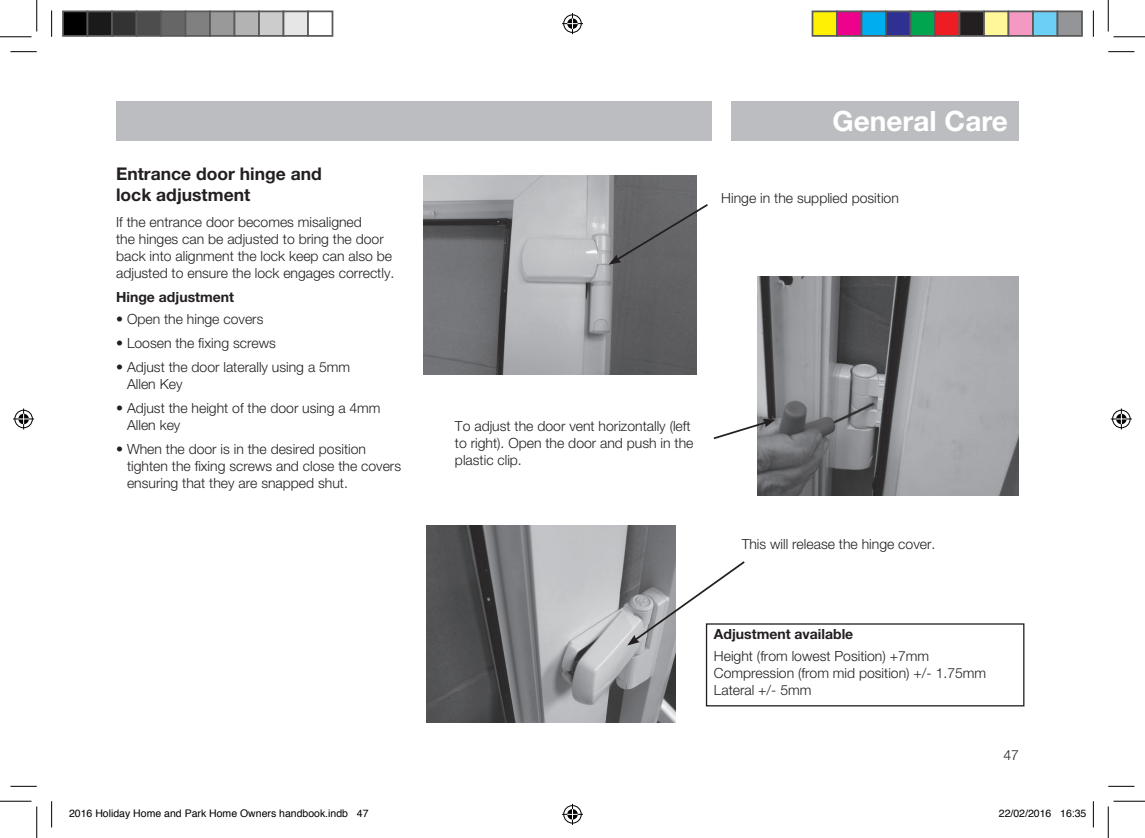
<style>
.page{position:relative;width:1145px;height:838px;background:#fff}
.page>*{position:absolute;margin:0;border:0;box-sizing:border-box;transform-origin:0 0}
.t1{font:700 28px "Helvetica Neue";color:#fff}
.t2{font:700 17.5px/21px "Helvetica Neue";color:#231f20}
.t3{font:300 14px/16.8px "Helvetica Neue";color:#231f20}
.t4{font:700 14px "Helvetica Neue";color:#231f20}
.t5{font:10.5px "Helvetica";color:#000}
</style>
<div class="page">
<div style="left:116px;top:101px;width:595px;height:40px;background:#bcbdc0"></div>
<div style="left:731px;top:101px;width:288px;height:40px;background:#bcbdc0"></div>
<img style="left:424px;top:176px;width:273px;height:198px">
<svg style="left:609px;top:202px;width:99px;height:63px;background:#747477"></svg>
<img style="left:757px;top:276px;width:262px;height:219px">
<svg style="left:713px;top:419px;width:63px;height:21px"></svg>
<img style="left:427px;top:525px;width:249px;height:197px">
<svg style="left:627px;top:559px;width:118px;height:86px"></svg>
<div style="left:706px;top:623px;width:318px;height:83px;border:1px solid #231f20"></div>
<svg style="left:10px;top:51px;width:27px;height:1px"></svg>
<svg style="left:1108px;top:51px;width:26px;height:1px"></svg>
<svg style="left:10px;top:786px;width:27px;height:1px"></svg>
<svg style="left:1108px;top:786px;width:26px;height:1px"></svg>
<svg style="left:51px;top:10px;width:1px;height:27px"></svg>
<svg style="left:51px;top:801px;width:1px;height:26px"></svg>
<svg style="left:1093px;top:10px;width:1px;height:27px"></svg>
<svg style="left:1093px;top:801px;width:1px;height:26px"></svg>
<hr style="left:0;top:36px;width:32px;height:1px;background:#000">
<hr style="left:1113px;top:36px;width:32px;height:1px;background:#000">
<hr style="left:0;top:800px;width:32px;height:1px;background:#000">
<hr style="left:1113px;top:800px;width:32px;height:1px;background:#000">
<hr style="left:36px;top:0;width:1px;height:31px;background:#000">
<hr style="left:36px;top:806px;width:1px;height:31px;background:#000">
<hr style="left:1108px;top:0;width:1px;height:31px;background:#000">
<hr style="left:1108px;top:806px;width:1px;height:31px;background:#000">
<svg style="left:562px;top:13px;width:21px;height:21px"></svg>
<svg style="left:562px;top:803px;width:21px;height:21px"></svg>
<svg style="left:13px;top:408px;width:21px;height:21px"></svg>
<svg style="left:1111px;top:408px;width:21px;height:21px"></svg>
<div style="left:63px;top:11px;width:25px;height:25px;background:#000"></div>
<div style="left:62px;top:10px;width:26px;height:27px;border:2px solid #595959"></div>
<div style="left:88px;top:11px;width:24px;height:25px;background:#1a1a1a"></div>
<div style="left:87px;top:10px;width:26px;height:27px;border:2px solid #595959"></div>
<div style="left:112px;top:11px;width:25px;height:25px;background:#333"></div>
<div style="left:111px;top:10px;width:26px;height:27px;border:2px solid #595959"></div>
<div style="left:137px;top:11px;width:24px;height:25px;background:#4d4d4d"></div>
<div style="left:136px;top:10px;width:26px;height:27px;border:2px solid #595959"></div>
<div style="left:161px;top:11px;width:25px;height:25px;background:#666"></div>
<div style="left:160px;top:10px;width:26px;height:27px;border:2px solid #595959"></div>
<div style="left:186px;top:11px;width:24px;height:25px;background:#808080"></div>
<div style="left:185px;top:10px;width:26px;height:27px;border:2px solid #595959"></div>
<div style="left:210px;top:11px;width:25px;height:25px;background:#999"></div>
<div style="left:209px;top:10px;width:26px;height:27px;border:2px solid #595959"></div>
<div style="left:235px;top:11px;width:24px;height:25px;background:#b3b3b3"></div>
<div style="left:234px;top:10px;width:26px;height:27px;border:2px solid #595959"></div>
<div style="left:259px;top:11px;width:25px;height:25px;background:#ccc"></div>
<div style="left:258px;top:10px;width:26px;height:27px;border:2px solid #595959"></div>
<div style="left:284px;top:11px;width:24px;height:25px;background:#e6e6e6"></div>
<div style="left:283px;top:10px;width:26px;height:27px;border:2px solid #595959"></div>
<div style="left:307px;top:10px;width:26px;height:27px;border:2px solid #595959"></div>
<div style="left:812px;top:11px;width:25px;height:25px;background:#fff101"></div>
<div style="left:812px;top:10px;width:26px;height:27px;border:2px solid #595959"></div>
<div style="left:837px;top:11px;width:24px;height:25px;background:#ed028c"></div>
<div style="left:836px;top:10px;width:26px;height:27px;border:2px solid #595959"></div>
<div style="left:861px;top:11px;width:25px;height:25px;background:#00aeef"></div>
<div style="left:861px;top:10px;width:26px;height:27px;border:2px solid #595959"></div>
<div style="left:886px;top:11px;width:24px;height:25px;background:#2e3092"></div>
<div style="left:885px;top:10px;width:26px;height:27px;border:2px solid #595959"></div>
<div style="left:910px;top:11px;width:25px;height:25px;background:#00a54f"></div>
<div style="left:910px;top:10px;width:26px;height:27px;border:2px solid #595959"></div>
<div style="left:935px;top:11px;width:24px;height:25px;background:#ee1d23"></div>
<div style="left:934px;top:10px;width:26px;height:27px;border:2px solid #595959"></div>
<div style="left:959px;top:11px;width:25px;height:25px;background:#231f20"></div>
<div style="left:959px;top:10px;width:26px;height:27px;border:2px solid #595959"></div>
<div style="left:984px;top:11px;width:24px;height:25px;background:#fff79a"></div>
<div style="left:983px;top:10px;width:26px;height:27px;border:2px solid #595959"></div>
<div style="left:1008px;top:11px;width:25px;height:25px;background:#f499c2"></div>
<div style="left:1008px;top:10px;width:26px;height:27px;border:2px solid #595959"></div>
<div style="left:1033px;top:11px;width:24px;height:25px;background:#6bcff6"></div>
<div style="left:1032px;top:10px;width:26px;height:27px;border:2px solid #595959"></div>
<div style="left:1057px;top:11px;width:25px;height:25px;background:#939598"></div>
<div style="left:1057px;top:10px;width:26px;height:27px;border:2px solid #595959"></div>
<p class="t2" style="left:116px;top:162px;width:207px">Entrance door hinge and lock adjustment</p>
<p class="t3" style="left:116px;top:213px;width:280px">If the entrance door becomes misaligned<br>the hinges can be adjusted to bring the door back into alignment the lock keep can also be adjusted to ensure the lock engages correctly.</p>
<p class="t4" style="left:116px;top:288px;width:119px">Hinge adjustment</p>
<p class="t3" style="left:116px;top:310px;width:149px">• Open the hinge covers</p>
<p class="t3" style="left:116px;top:334px;width:161px">• Loosen the fixing screws</p>
<p class="t3" style="left:127px;top:358px;width:225px;text-indent:-11px">• Adjust the door laterally using a 5mm<br>Allen Key</p>
<p class="t3" style="left:127px;top:399px;width:255px;text-indent:-11px">• Adjust the height of the door using a 4mm<br>Allen key</p>
<p class="t3" style="left:127px;top:440px;width:276px;text-indent:-11px">• When the door is in the desired position tighten the fixing screws and close the covers ensuring that they are snapped shut.</p>
<h1 class="t1" style="left:833px;top:104px;width:177px">General Care</h1>
<p class="t3" style="left:721px;top:189px;width:179px">Hinge in the supplied position</p>
<p class="t3" style="left:455px;top:417px;width:240px">To adjust the door vent horizontally (left to right). Open the door and push in the plastic clip.</p>
<p class="t3" style="left:742px;top:535px;width:195px">This will release the hinge cover.</p>
<p class="t4" style="left:714px;top:625px;width:141px">Adjustment available</p>
<p class="t3" style="left:714px;top:647px;width:274px">Height (from lowest Position) +7mm<br>Compression (from mid position) +/- 1.75mm<br>Lateral +/- 5mm</p>
<p class="t3" style="left:1003px;top:745px;width:17px">47</p>
<p class="t5" style="left:69px;top:805px;width:301px">2016 Holiday Home and Park Home Owners handbook.indb 47</p>
<p class="t5" style="left:999px;top:805px;width:89px">22/02/2016 16:35</p>
</div>
